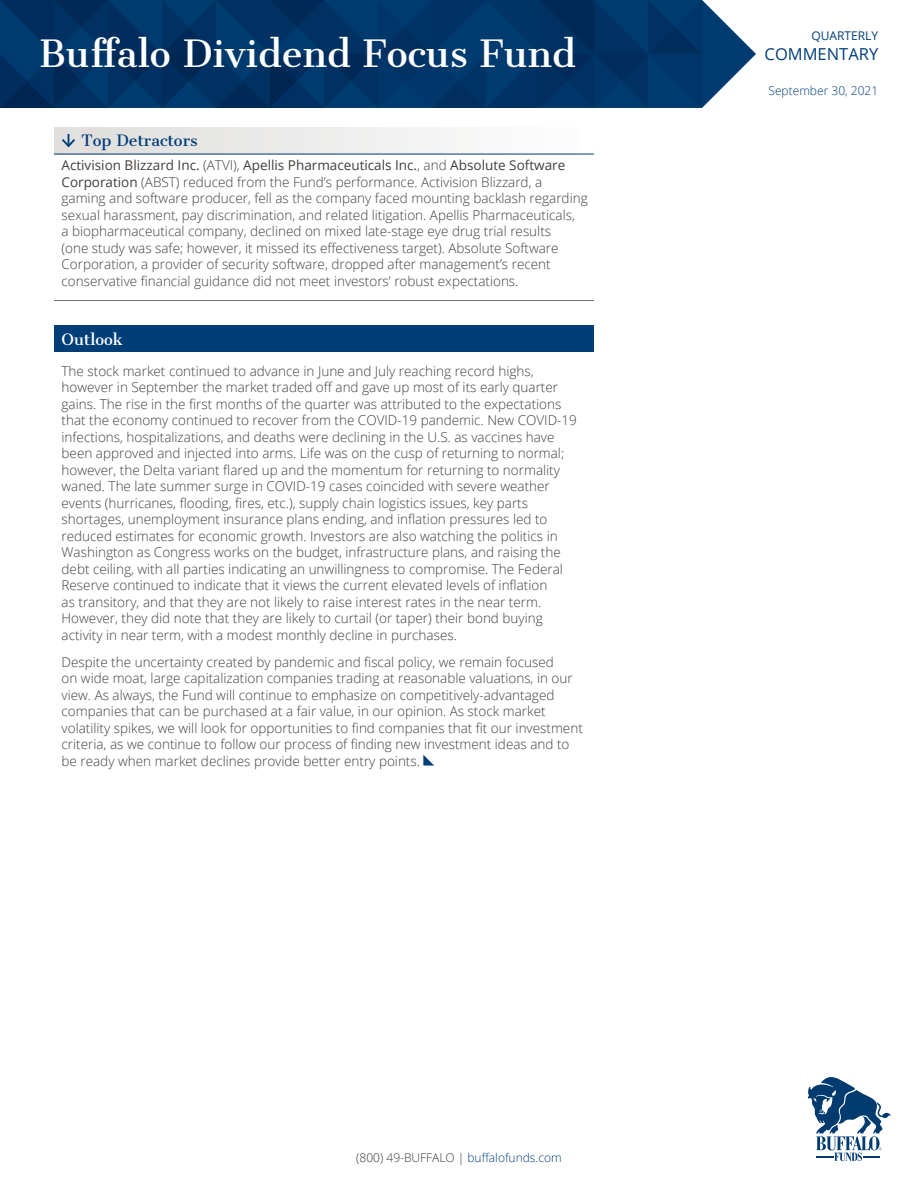
<style>
.page{position:relative;width:918px;height:1188px;background:#fff}
.page>*{position:absolute;margin:0;border:0;box-sizing:border-box;transform-origin:0 0}
.t1{font:36px "Cantata One";color:#fff}
.t2{font:16.5px "Open Sans";color:#003e78}
.t3{font:15px "Cantata One";color:#003e78}
.t4{font:15px "Cantata One";color:#fff}
.t5{font:300 13.5px/16.5px "Open Sans";color:#433e3b}
.t6{font:300 12px "Open Sans";color:#3c3835}
.t7{font:300 12px "Open Sans";color:#003e78}
.t8{font:12px "Open Sans";color:#003e78}
.s1{font-weight:400}
.s2{color:#003e78}
</style>
<div class="page">
<svg style="left:0;top:0;width:756px;height:108px;background:#083a6b"></svg>
<svg style="left:807px;top:1077px;width:84px;height:84px"></svg>
<div style="left:54px;top:127px;width:540px;height:27px;background:linear-gradient(to right,#dedddc,#fefefe)"></div>
<hr style="left:54px;top:154px;width:540px;height:1px;background:#003e78">
<svg style="left:60px;top:134px;width:17px;height:15px"></svg>
<hr style="left:54px;top:300px;width:540px;height:1px;background:#77706d">
<div style="left:54px;top:325px;width:540px;height:27px;background:#003e78"></div>
<svg style="left:423px;top:755px;width:11px;height:11px"></svg>
<h1 class="t1" style="left:39px;top:31px;width:538px">Buffalo Dividend Focus Fund</h1>
<p class="t8" style="left:812px;top:28px;width:68px">QUARTERLY</p>
<p class="t2" style="left:765px;top:43px;width:115px">COMMENTARY</p>
<p class="t7" style="left:769px;top:82px;width:111px">September 30, 2021</p>
<h2 class="t3" style="left:81px;top:131px;width:118px">Top Detractors</h2>
<p class="t5" style="left:62px;top:157px;width:528px"><span class="s1">Activision Blizzard Inc.</span> (ATVI), <span class="s1">Apellis Pharmaceuticals Inc.</span>, and <span class="s1">Absolute Software Corporation</span> (ABST) reduced from the Fund’s performance. Activision Blizzard, a gaming and software producer, fell as the company faced mounting backlash regarding sexual harassment, pay discrimination, and related litigation. Apellis Pharmaceuticals,<br>a biopharmaceutical company, declined on mixed late-stage eye drug trial results<br>(one study was safe; however, it missed its effectiveness target). Absolute Software Corporation, a provider of security software, dropped after management’s recent conservative financial guidance did not meet investors’ robust expectations.</p>
<p class="t4" style="left:62px;top:330px;width:63px">Outlook</p>
<p class="t5" style="left:62px;top:362px;width:517px">The stock market continued to advance in June and July reaching record highs, however in September the market traded off and gave up most of its early quarter gains. The rise in the first months of the quarter was attributed to the expectations that the economy continued to recover from the COVID-19 pandemic. New COVID-19 infections, hospitalizations, and deaths were declining in the U.S. as vaccines have been approved and injected into arms. Life was on the cusp of returning to normal; however, the Delta variant flared up and the momentum for returning to normality waned. The late summer surge in COVID-19 cases coincided with severe weather events (hurricanes, flooding, fires, etc.), supply chain logistics issues, key parts shortages, unemployment insurance plans ending, and inflation pressures led to reduced estimates for economic growth. Investors are also watching the politics in Washington as Congress works on the budget, infrastructure plans, and raising the debt ceiling, with all parties indicating an unwillingness to compromise. The Federal Reserve continued to indicate that it views the current elevated levels of inflation<br>as transitory, and that they are not likely to raise interest rates in the near term.<br>However, they did note that they are likely to curtail (or taper) their bond buying activity in near term, with a modest monthly decline in purchases.</p>
<p class="t5" style="left:62px;top:653px;width:523px">Despite the uncertainty created by pandemic and fiscal policy, we remain focused<br>on wide moat, large capitalization companies trading at reasonable valuations, in our view. As always, the Fund will continue to emphasize on competitively-advantaged companies that can be purchased at a fair value, in our opinion. As stock market volatility spikes, we will look for opportunities to find companies that fit our investment criteria, as we continue to follow our process of finding new investment ideas and to be ready when market declines provide better entry points.</p>
<p class="t6" style="left:356px;top:1149px;width:207px">(800) 49-BUFFALO | <span class="s2">buffalofunds.com</span></p>
</div>
